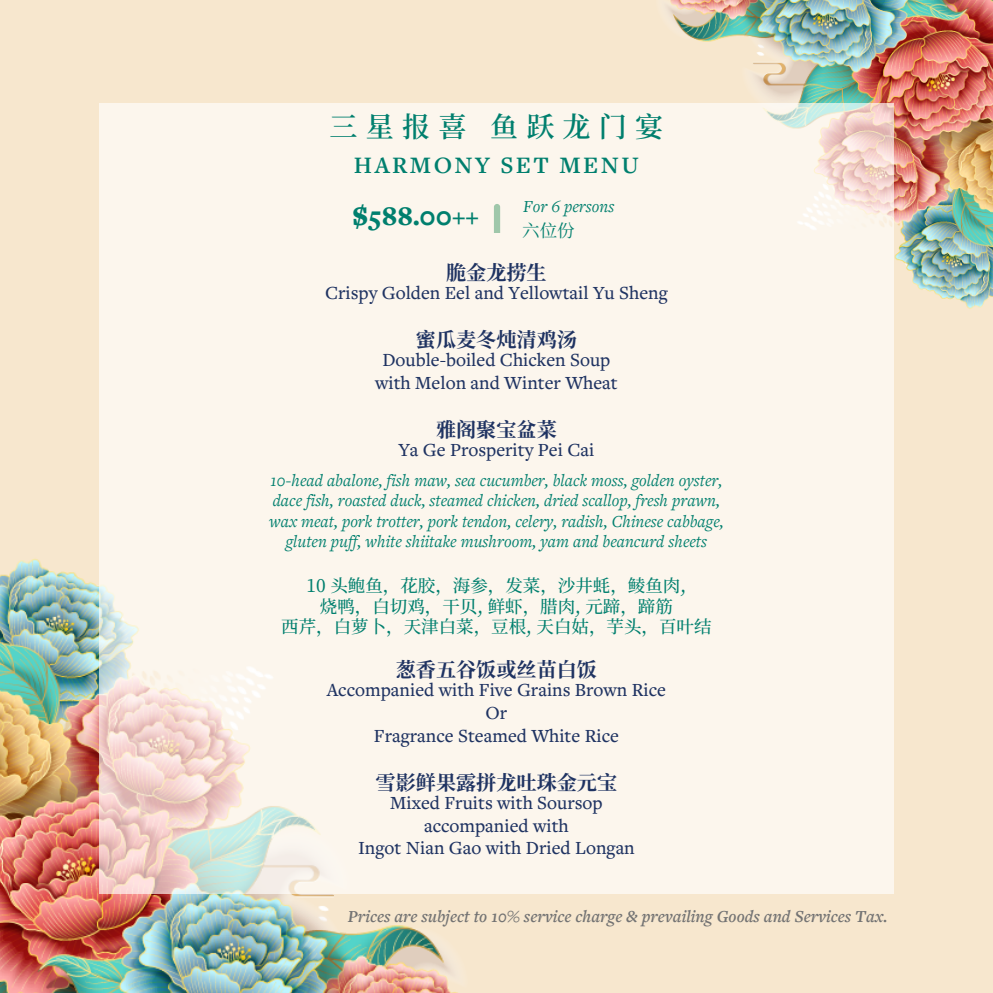
<style>
.page{position:relative;width:993px;height:993px;background:#fff}
.page>*{position:absolute;margin:0;border:0;box-sizing:border-box;transform-origin:0 0}
.t1{font:600 28px "Noto Serif SC";letter-spacing:.295em;color:#007f6e}
.t2{font:900 28px "Freight Text Pro";color:#007f6e}
.t3{font:600 24.5px "Freight Text Pro";letter-spacing:.1em;color:#007f6e}
.t4{font:700 20.12px "Noto Serif SC";color:#1f3362}
.t5{font:500 19.25px "Freight Text Pro";color:#1f3362}
.t6{font:italic 17.5px "Freight Text Pro";color:#007f6e}
.t7{font:500 17.5px "Noto Serif SC";color:#007f6e}
.t8{font:italic 600 17.5px "Freight Text Pro";color:#737373}
.t9{font:17.5px "Noto Serif SC";color:#007f6e}
</style>
<div class="page">
<div style="left:0;top:0;width:992px;height:992px;background:#f7e7ce"></div>
<img style="left:668px;top:0;width:324px;height:325px">
<img style="left:0;top:558px;width:483px;height:434px">
<div style="left:99px;top:103px;width:794px;height:790px;background:#fcf6ed"></div>
<svg style="left:494px;top:204px;width:6px;height:29px"></svg>
<p class="t1" style="left:329px;top:104px;width:335px">三星报喜 鱼跃龙门宴</p>
<p class="t3" style="left:354px;top:155px;width:286px">HARMONY SET MENU</p>
<p class="t2" style="left:352px;top:205px;width:128px">$588.00++</p>
<p class="t6" style="left:523px;top:199px;width:93px">For 6 persons</p>
<p class="t9" style="left:522px;top:217px;width:54px">六位份</p>
<p class="t4" style="left:446px;top:257px;width:101px">脆金龙捞生</p>
<p class="t5" style="left:325px;top:285px;width:344px">Crispy Golden Eel and Yellowtail Yu Sheng</p>
<p class="t4" style="left:416px;top:324px;width:162px">蜜瓜麦冬炖清鸡汤</p>
<p class="t5" style="left:382px;top:352px;width:229px">Double-boiled Chicken Soup</p>
<p class="t5" style="left:375px;top:375px;width:244px">with Melon and Winter Wheat</p>
<p class="t4" style="left:436px;top:414px;width:122px">雅阁聚宝盆菜</p>
<p class="t5" style="left:398px;top:442px;width:197px">Ya Ge Prosperity Pei Cai</p>
<p class="t6" style="left:270px;top:473px;width:453px">10-head abalone, fish maw, sea cucumber, black moss, golden oyster,</p>
<p class="t6" style="left:273px;top:493px;width:449px">dace fish, roasted duck, steamed chicken, dried scallop, fresh prawn,</p>
<p class="t6" style="left:269px;top:514px;width:456px">wax meat, pork trotter, pork tendon, celery, radish, Chinese cabbage,</p>
<p class="t6" style="left:286px;top:534px;width:422px">gluten puf , white shiitake mushroom, yam and beancurd sheets</p>
<p class="t7" style="left:306px;top:571px;width:381px">10 头鲍鱼，花胶，海参，发菜，沙井蚝，鲮鱼肉,</p>
<p class="t7" style="left:320px;top:592px;width:354px">烧鸭，白切鸡，干贝, 鲜虾，腊肉, 元蹄，蹄筋</p>
<p class="t7" style="left:281px;top:612px;width:432px">西芹，白萝卜，天津白菜，豆根, 天白姑，芋头，百叶结</p>
<p class="t4" style="left:395px;top:653px;width:203px">葱香五谷饭或丝苗白饭</p>
<p class="t5" style="left:327px;top:681px;width:341px">Accompanied with Five Grains Brown Rice</p>
<p class="t5" style="left:485px;top:704px;width:23px">Or</p>
<p class="t5" style="left:374px;top:727px;width:246px">Fragrance Steamed White Rice</p>
<p class="t4" style="left:375px;top:766px;width:243px">雪影鲜果露拼龙吐珠金元宝</p>
<p class="t5" style="left:390px;top:794px;width:214px">Mixed Fruits with Soursop</p>
<p class="t5" style="left:424px;top:817px;width:146px">accompanied with</p>
<p class="t5" style="left:358px;top:840px;width:278px">Ingot Nian Gao with Dried Longan</p>
<p class="t8" style="left:348px;top:909px;width:541px">Prices are subject to 10% service charge &amp; prevailing Goods and Services Tax.</p>
</div>
